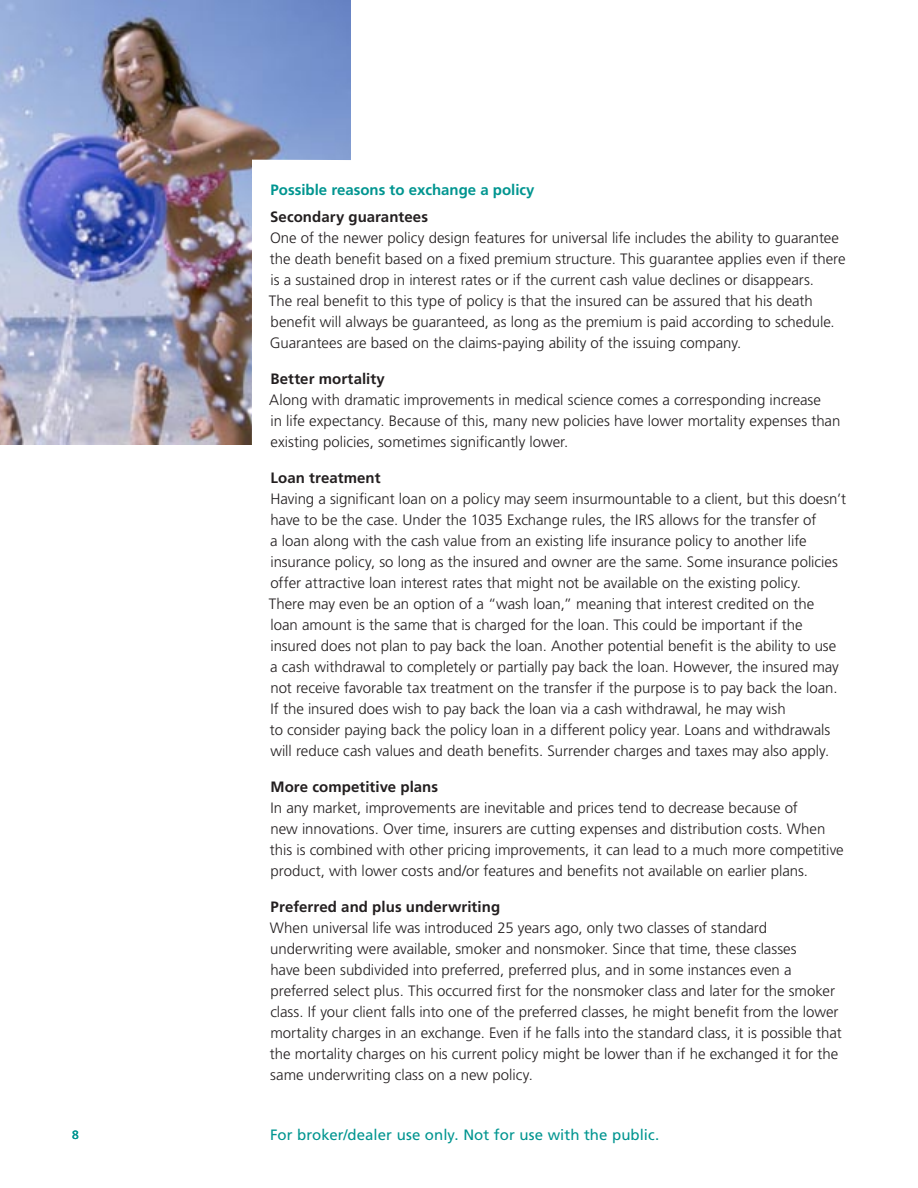
<style>
.page{position:relative;width:918px;height:1188px;background:#fff}
.page>*{position:absolute;margin:0;border:0;box-sizing:border-box;transform-origin:0 0}
.t1{font:300 15px/21px "Frutiger LT Std";color:#231f20}
.t2{font:700 15px "Frutiger LT Std";letter-spacing:.005em;color:#231f20}
.t3{font:15px "Frutiger LT Std";letter-spacing:.005em;color:#009590}
.t4{font:700 15px "Frutiger LT Std";color:#009590}
.t5{font:12px "Frutiger LT Std";color:#009590}
</style>
<div class="page">
<img style="left:0;top:0;width:351px;height:445px">
<p class="t5" style="left:72px;top:1127px;width:8px">8</p>
<p class="t4" style="left:271px;top:181px;width:265px">Possible reasons to exchange a policy</p>
<p class="t2" style="left:270px;top:208px;width:159px">Secondary guarantees</p>
<p class="t1" style="left:269px;top:228px;width:578px">One of the newer policy design features for universal life includes the ability to guarantee the death benefit based on a fixed premium structure. This guarantee applies even if there is a sustained drop in interest rates or if the current cash value declines or disappears.<br>The real benefit to this type of policy is that the insured can be assured that his death benefit will always be guaranteed, as long as the premium is paid according to schedule.<br>Guarantees are based on the claims-paying ability of the issuing company.</p>
<p class="t2" style="left:270px;top:370px;width:116px">Better mortality</p>
<p class="t1" style="left:269px;top:390px;width:573px">Along with dramatic improvements in medical science comes a corresponding increase<br>in life expectancy. Because of this, many new policies have lower mortality expenses than existing policies, sometimes significantly lower.</p>
<p class="t2" style="left:270px;top:469px;width:112px">Loan treatment</p>
<p class="t1" style="left:269px;top:489px;width:579px">Having a significant loan on a policy may seem insurmountable to a client, but this doesn’t have to be the case. Under the 1035 Exchange rules, the IRS allows for the transfer of<br>a loan along with the cash value from an existing life insurance policy to another life insurance policy, so long as the insured and owner are the same. Some insurance policies offer attractive loan interest rates that might not be available on the existing policy.<br>There may even be an option of a “wash loan,” meaning that interest credited on the<br>loan amount is the same that is charged for the loan. This could be important if the insured does not plan to pay back the loan. Another potential benefit is the ability to use<br>a cash withdrawal to completely or partially pay back the loan. However, the insured may not receive favorable tax treatment on the transfer if the purpose is to pay back the loan.<br>If the insured does wish to pay back the loan via a cash withdrawal, he may wish<br>to consider paying back the policy loan in a different policy year. Loans and withdrawals will reduce cash values and death benefits. Surrender charges and taxes may also apply.</p>
<p class="t2" style="left:270px;top:778px;width:169px">More competitive plans</p>
<p class="t1" style="left:270px;top:798px;width:575px">In any market, improvements are inevitable and prices tend to decrease because of<br>new innovations. Over time, insurers are cutting expenses and distribution costs. When this is combined with other pricing improvements, it can lead to a much more competitive product, with lower costs and/or features and benefits not available on earlier plans.</p>
<p class="t2" style="left:271px;top:898px;width:231px">Preferred and plus underwriting</p>
<p class="t1" style="left:270px;top:918px;width:573px">When universal life was introduced 25 years ago, only two classes of standard underwriting were available, smoker and nonsmoker. Since that time, these classes<br>have been subdivided into preferred, preferred plus, and in some instances even a preferred select plus. This occurred first for the nonsmoker class and later for the smoker class. If your client falls into one of the preferred classes, he might benefit from the lower mortality charges in an exchange. Even if he falls into the standard class, it is possible that the mortality charges on his current policy might be lower than if he exchanged it for the same underwriting class on a new policy.</p>
<p class="t3" style="left:270px;top:1126px;width:391px">For broker/dealer use only. Not for use with the public.</p>
</div>
